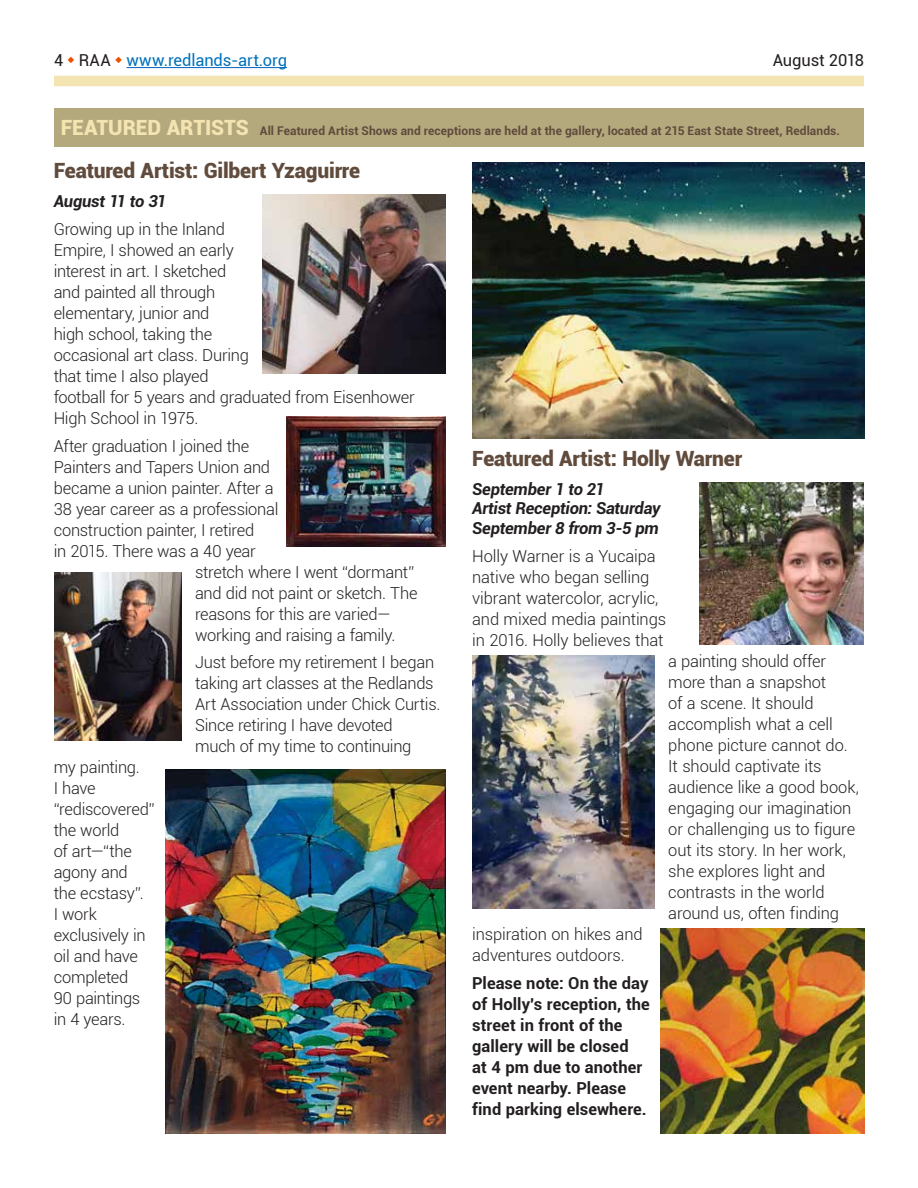
<style>
.page{position:relative;width:918px;height:1188px;background:#fff}
.page>*{position:absolute;margin:0;border:0;box-sizing:border-box;transform-origin:0 0}
.t1{font:900 21px "Roboto";letter-spacing:-.01em;color:#604b3c}
.t2{font:300 16.5px/21px "Roboto";letter-spacing:-.015em;color:#231f20}
.t3{font:700 16.5px/21px "Roboto";letter-spacing:.005em;color:#231f20}
.t4{font:italic 700 16.5px/19.5px "Roboto";letter-spacing:-.015em;color:#231f20}
.t5{font:16.5px "Roboto";letter-spacing:-.005em;color:#0072bc}
.t6{font:16.5px "Roboto";letter-spacing:-.01em;color:#231f20}
.t7{font:700 12px "Roboto";letter-spacing:.005em;color:#604b3c}
.s1{color:#231f20}
.s2{font-weight:900;font-size:21px;color:#f3e4b1}
</style>
<div class="page">
<hr style="left:127px;top:67px;width:160px;height:1px;background:#0563c1">
<div style="left:54px;top:76px;width:810px;height:10px;background:#f3e4b1"></div>
<div style="left:54px;top:108px;width:810px;height:39px;background:#b4a87d"></div>
<img style="left:700px;top:482px;width:164px;height:162px">
<img style="left:660px;top:928px;width:204px;height:206px">
<img style="left:472px;top:162px;width:392px;height:276px">
<img style="left:54px;top:572px;width:128px;height:169px">
<img style="left:263px;top:194px;width:182px;height:179px">
<img style="left:287px;top:416px;width:158px;height:131px">
<img style="left:165px;top:770px;width:280px;height:363px">
<img style="left:472px;top:656px;width:183px;height:253px">
<p class="t5" style="left:54px;top:49px;width:235px"><span class="s1">4</span> <sup>◆</sup> <span class="s1">RAA</span> <sup>◆</sup> www.redlands-art.org</p>
<p class="t6" style="left:773px;top:49px;width:93px">August 2018</p>
<p class="t7" style="left:61px;top:122px;width:781px"><span class="s2">FEATURED ARTISTS</span> All Featured Artist Shows and receptions are held at the gallery, located at 215 East State Street, Redlands.</p>
<p class="t1" style="left:54px;top:155px;width:308px">Featured Artist: Gilbert Yzaguirre</p>
<p class="t4" style="left:54px;top:191px;width:114px">August 11 to 31</p>
<p class="t2" style="left:54px;top:218px;width:362px">Growing up in the Inland<br>Empire, I showed an early<br>interest in art. I sketched<br>and painted all through<br>elementary, junior and<br>high school, taking the<br>occasional art class. During<br>that time I also played<br>football for 5 years and graduated from Eisenhower<br>High School in 1975.</p>
<p class="t2" style="left:54px;top:435px;width:197px">After graduation I joined the</p>
<p class="t2" style="left:54px;top:456px;width:218px">Painters and Tapers Union and</p>
<p class="t2" style="left:54px;top:477px;width:222px">became a union painter. After a</p>
<p class="t2" style="left:54px;top:498px;width:226px">38 year career as a professional</p>
<p class="t2" style="left:54px;top:519px;width:202px">construction painter, I retired</p>
<p class="t2" style="left:54px;top:540px;width:204px">in 2015. There was a 40 year</p>
<p class="t2" style="left:195px;top:561px;width:220px">stretch where I went “dormant”</p>
<p class="t2" style="left:195px;top:582px;width:224px">and did not paint or sketch. The</p>
<p class="t2" style="left:195px;top:603px;width:197px">reasons for this are varied—</p>
<p class="t2" style="left:195px;top:624px;width:202px">working and raising a family.</p>
<p class="t2" style="left:195px;top:651px;width:247px">Just before my retirement I began taking art classes at the Redlands<br>Art Association under Chick Curtis.<br>Since retiring I have devoted<br>much of my time to continuing</p>
<p class="t2" style="left:54px;top:756px;width:102px">my painting.<br>I have “rediscovered” the world<br>of art—“the agony and<br>the ecstasy”.<br>I work exclusively in oil and have completed<br>90 paintings in 4 years.</p>
<p class="t1" style="left:472px;top:443px;width:271px">Featured Artist: Holly Warner</p>
<p class="t4" style="left:472px;top:479px;width:190px">September 1 to 21<br>Artist Reception: Saturday<br>September 8 from 3-5 pm</p>
<p class="t2" style="left:472px;top:545px;width:195px">Holly Warner is a Yucaipa native who began selling vibrant watercolor, acrylic, and mixed media paintings in 2016. Holly believes that</p>
<p class="t2" style="left:668px;top:650px;width:192px">a painting should offer more than a snapshot<br>of a scene. It should accomplish what a cell phone picture cannot do.<br>It should captivate its audience like a good book, engaging our imagination or challenging us to figure out its story. In her work, she explores light and contrasts in the world around us, often finding</p>
<p class="t2" style="left:472px;top:923px;width:172px">inspiration on hikes and adventures outdoors.</p>
<p class="t3" style="left:472px;top:972px;width:179px">Please note: On the day of Holly's reception, the street in front of the gallery will be closed<br>at 4 pm due to another event nearby. Please find parking elsewhere.</p>
</div>
